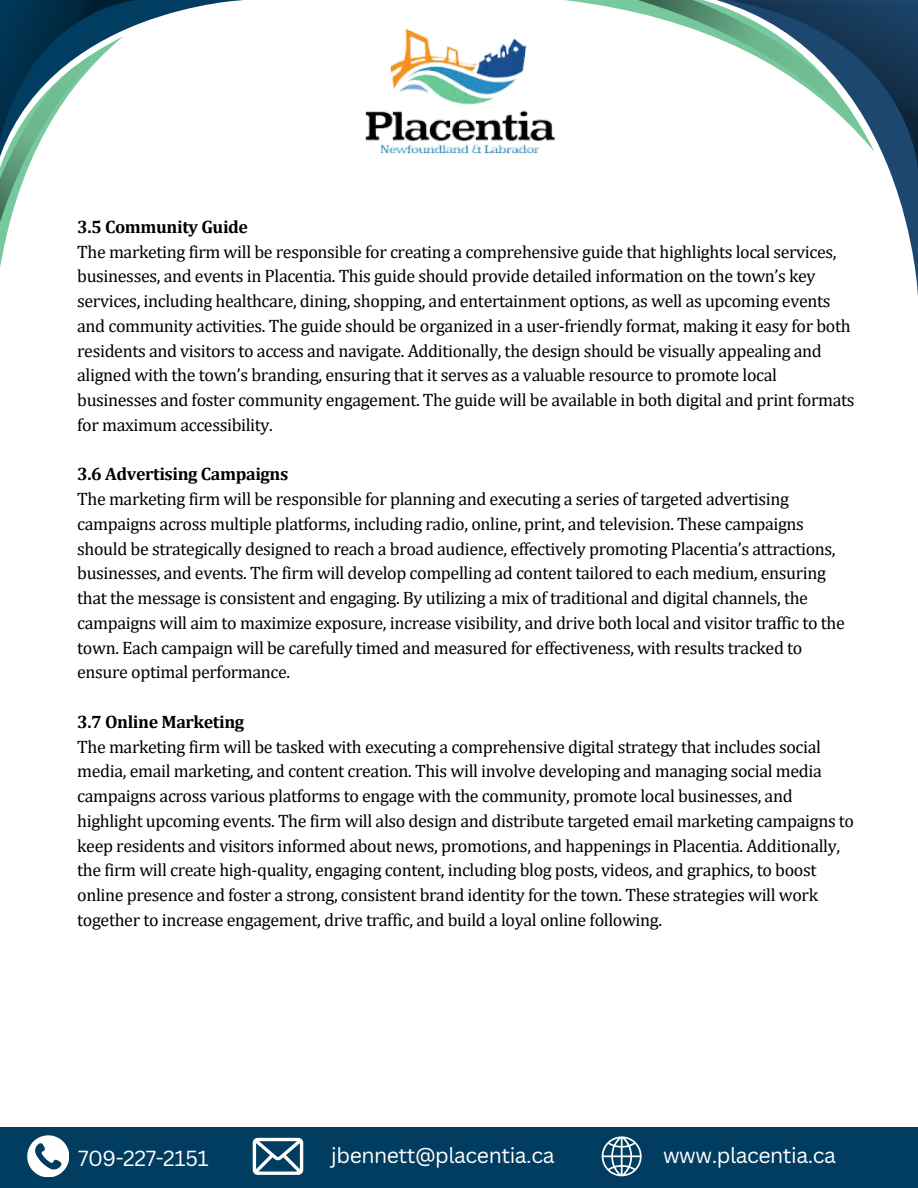
<style>
.page{position:relative;width:918px;height:1188px;background:#fff}
.page>*{position:absolute;margin:0;border:0;box-sizing:border-box;transform-origin:0 0}
.t1{font:21.15px "Canva Sans";letter-spacing:-.02em;color:#fff}
.t2{font:18px/24.8px "Cambria";letter-spacing:-.02em;color:#000}
.t3{font:700 18px "Cambria";letter-spacing:-.02em;color:#000}
</style>
<div class="page">
<img style="left:365px;top:28px;width:191px;height:126px">
<svg style="left:0;top:0;width:244px;height:268px"></svg>
<svg style="left:565px;top:0;width:73px;height:13px"></svg>
<svg style="left:889px;top:169px;width:29px;height:127px"></svg>
<svg style="left:638px;top:0;width:280px;height:169px"></svg>
<div style="left:0;top:1128px;width:918px;height:60px;background:#003d60"></div>
<svg style="left:27px;top:1135px;width:42px;height:42px"></svg>
<svg style="left:253px;top:1138px;width:50px;height:37px"></svg>
<svg style="left:602px;top:1136px;width:40px;height:40px"></svg>
<p class="t3" style="left:77px;top:216px;width:172px">3.5 Community Guide</p>
<p class="t2" style="left:77px;top:239px;width:779px">The marketing firm will be responsible for creating a comprehensive guide that highlights local services, businesses, and events in Placentia. This guide should provide detailed information on the town’s key services, including healthcare, dining, shopping, and entertainment options, as well as upcoming events and community activities. The guide should be organized in a user-friendly format, making it easy for both residents and visitors to access and navigate. Additionally, the design should be visually appealing and aligned with the town’s branding, ensuring that it serves as a valuable resource to promote local businesses and foster community engagement. The guide will be available in both digital and print formats for maximum accessibility.</p>
<p class="t3" style="left:77px;top:463px;width:213px">3.6 Advertising Campaigns</p>
<p class="t2" style="left:77px;top:486px;width:769px">The marketing firm will be responsible for planning and executing a series of targeted advertising campaigns across multiple platforms, including radio, online, print, and television. These campaigns should be strategically designed to reach a broad audience, effectively promoting Placentia’s attractions, businesses, and events. The firm will develop compelling ad content tailored to each medium, ensuring that the message is consistent and engaging. By utilizing a mix of traditional and digital channels, the campaigns will aim to maximize exposure, increase visibility, and drive both local and visitor traffic to the town. Each campaign will be carefully timed and measured for effectiveness, with results tracked to ensure optimal performance.</p>
<p class="t3" style="left:77px;top:711px;width:169px">3.7 Online Marketing</p>
<p class="t2" style="left:77px;top:734px;width:778px">The marketing firm will be tasked with executing a comprehensive digital strategy that includes social media, email marketing, and content creation. This will involve developing and managing social media campaigns across various platforms to engage with the community, promote local businesses, and highlight upcoming events. The firm will also design and distribute targeted email marketing campaigns to keep residents and visitors informed about news, promotions, and happenings in Placentia. Additionally, the firm will create high-quality, engaging content, including blog posts, videos, and graphics, to boost online presence and foster a strong, consistent brand identity for the town. These strategies will work together to increase engagement, drive traffic, and build a loyal online following.</p>
<p class="t1" style="left:78px;top:1143px;width:132px">709-227-2151</p>
<p class="t1" style="left:331px;top:1141px;width:225px">jbennett@placentia.ca</p>
<p class="t1" style="left:663px;top:1141px;width:175px">www.placentia.ca</p>
</div>
